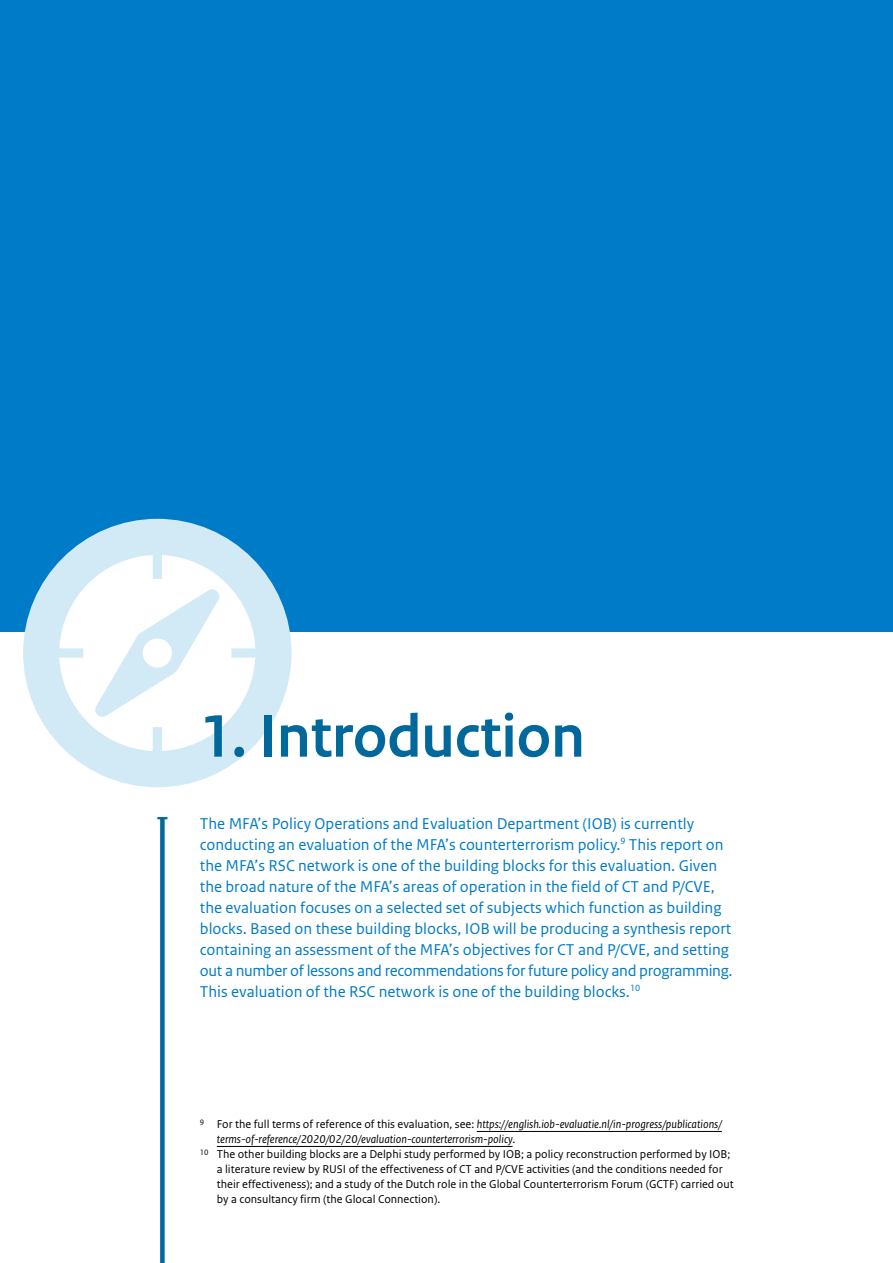
<style>
.page{position:relative;width:893px;height:1263px;background:#fff}
.page>*{position:absolute;margin:0;border:0;box-sizing:border-box;transform-origin:0 0}
.H2_BW_Hfst_titel_INS{font:700 63px "Rijksoverheid Sans Heading";color:#01689b}
.Inleiding_INSPRING{font:16.5px/21px "Rijksoverheid Sans Text";color:#007bc7}
.Voetnoot{font:12px/15px "Rijksoverheid Sans Text";color:#000}
.Voetnoot-2{font:12px/15px "Rijksoverheid Sans Text Italic 2";color:#000}
.s1{font-family:"Rijksoverheid Sans Text"}
</style>
<div class="page">
<div style="left:0;top:0;width:893px;height:631px;background:#007bc7"></div>
<svg style="left:23px;top:519px;width:269px;height:268px"></svg>
<hr style="left:477px;top:1131px;width:245px;height:1px;background:#000">
<hr style="left:217px;top:1146px;width:296px;height:1px;background:#000">
<div style="left:160px;top:818px;width:5px;height:445px;background:#01689b"></div>
<svg style="left:157px;top:817px;width:10px;height:2px"></svg>
<h2 class="H2_BW_Hfst_titel_INS" style="left:200px;top:701px;width:386px">1. Introduction</h2>
<p class="Inleiding_INSPRING" style="left:200px;top:813px;width:534px">The MFA’s Policy Operations and Evaluation Department (IOB) is currently conducting an evaluation of the MFA’s counterterrorism policy.<sup>9</sup> This report on the MFA’s RSC network is one of the building blocks for this evaluation. Given the broad nature of the MFA’s areas of operation in the field of CT and P/CVE, the evaluation focuses on a selected set of subjects which function as building blocks. Based on these building blocks, IOB will be producing a synthesis report containing an assessment of the MFA’s objectives for CT and P/CVE, and setting out a number of lessons and recommendations for future policy and programming.<br>This evaluation of the RSC network is one of the building blocks.<sup>10</sup></p>
<p class="Voetnoot-2" style="left:217px;top:1117px;width:506px;text-indent:-17px"><sup>9</sup> <span class="s1">For the full terms of reference of this evaluation, see:</span> https://english.iob-evaluatie.nl/in-progress/publications/ terms-of-reference/2020/02/20/evaluation-counterterrorism-policy<span class="s1">.</span></p>
<p class="Voetnoot" style="left:217px;top:1147px;width:518px;text-indent:-17px"><sup>10</sup> The other building blocks are a Delphi study performed by IOB; a policy reconstruction performed by IOB; a literature review by RUSI of the effectiveness of CT and P/CVE activities (and the conditions needed for their effectiveness); and a study of the Dutch role in the Global Counterterrorism Forum (GCTF) carried out by a consultancy firm (the Glocal Connection).</p>
</div>
